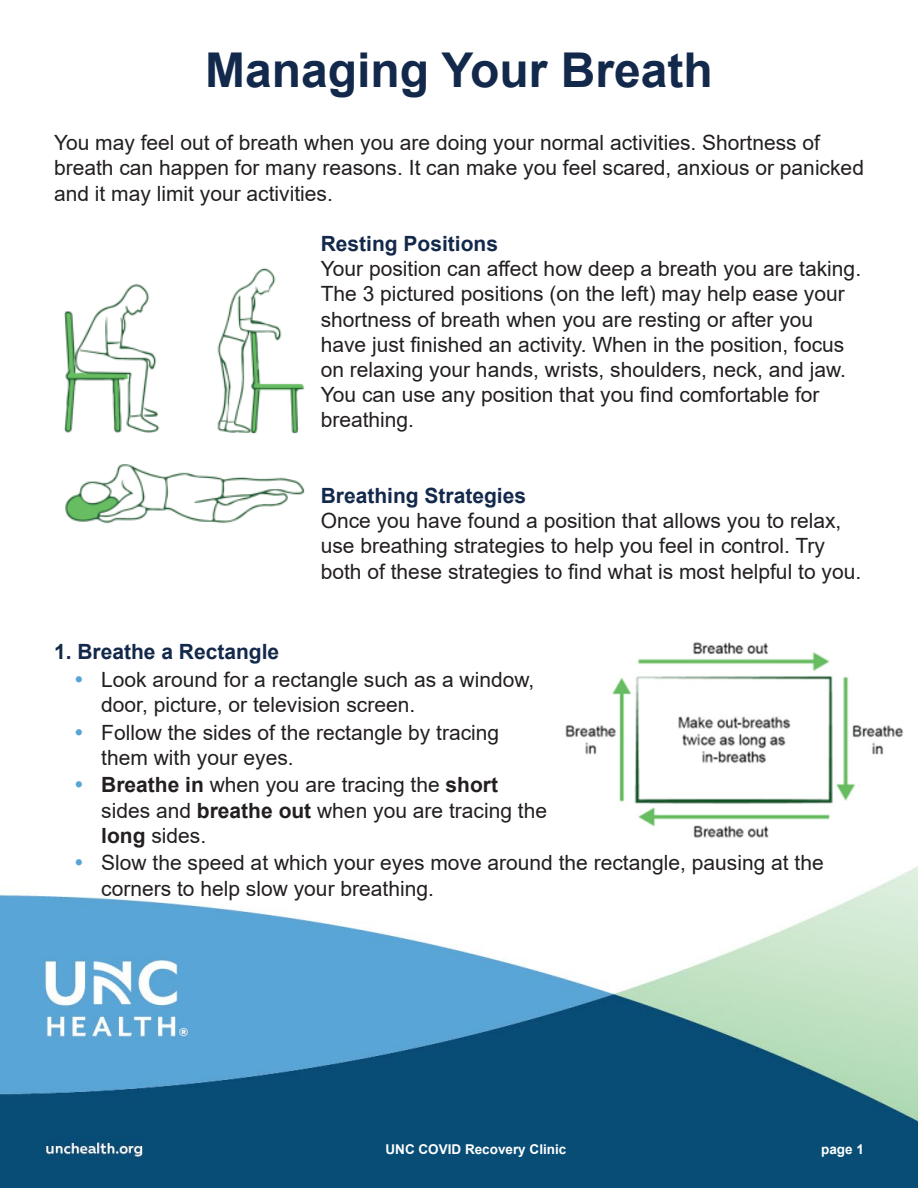
<style>
.page{position:relative;width:918px;height:1188px;background:#fff}
.page>*{position:absolute;margin:0;border:0;box-sizing:border-box;transform-origin:0 0}
.t1{font:700 48px "Arial";color:#13294b}
.t2{font:21px/25.2px "Arial";color:#231f20}
.Bullet_list{font:700 21px "Arial";color:#13294b}
.t3{font:700 13.5px "Arial";color:#fff}
.s1{font-weight:700}
</style>
<div class="page">
<img style="left:0;top:866px;width:918px;height:322px">
<img style="left:64px;top:268px;width:241px;height:256px">
<img style="left:565px;top:642px;width:339px;height:196px">
<h1 class="t1" style="left:205px;top:37px;width:509px">Managing Your Breath</h1>
<p class="t2" style="left:54px;top:130px;width:812px">You may feel out of breath when you are doing your normal activities. Shortness of breath can happen for many reasons. It can make you feel scared, anxious or panicked and it may limit your activities.</p>
<p class="Bullet_list" style="left:321px;top:229px;width:179px">Resting Positions</p>
<p class="t2" style="left:321px;top:256px;width:542px">Your position can affect how deep a breath you are taking.<br>The 3 pictured positions (on the left) may help ease your shortness of breath when you are resting or after you have just finished an activity. When in the position, focus on relaxing your hands, wrists, shoulders, neck, and jaw.<br>You can use any position that you find comfortable for breathing.</p>
<p class="Bullet_list" style="left:321px;top:481px;width:207px">Breathing Strategies</p>
<p class="t2" style="left:321px;top:508px;width:522px">Once you have found a position that allows you to relax,</p>
<p class="t2" style="left:321px;top:533px;width:542px">use breathing strategies to help you feel in control. Try both of these strategies to find what is most helpful to you.</p>
<p class="Bullet_list" style="left:54px;top:637px;width:227px">1. Breathe a Rectangle</p>
<p class="t2" style="left:101px;top:667px;width:435px">Look around for a rectangle such as a window, door, picture, or television screen.</p>
<p class="t2" style="left:101px;top:720px;width:400px">Follow the sides of the rectangle by tracing them with your eyes.</p>
<p class="t2" style="left:101px;top:772px;width:447px"><span class="s1">Breathe in</span> when you are tracing the <span class="s1">short </span>sides and <span class="s1">breathe out</span> when you are tracing the <span class="s1">long</span> sides.</p>
<p class="t2" style="left:101px;top:850px;width:724px">Slow the speed at which your eyes move around the rectangle, pausing at the corners to help slow your breathing.</p>
<h1 class="t3" style="left:386px;top:1140px;width:182px">UNC COVID Recovery Clinic</h1>
<h1 class="t3" style="left:821px;top:1140px;width:44px">page 1</h1>
</div>
